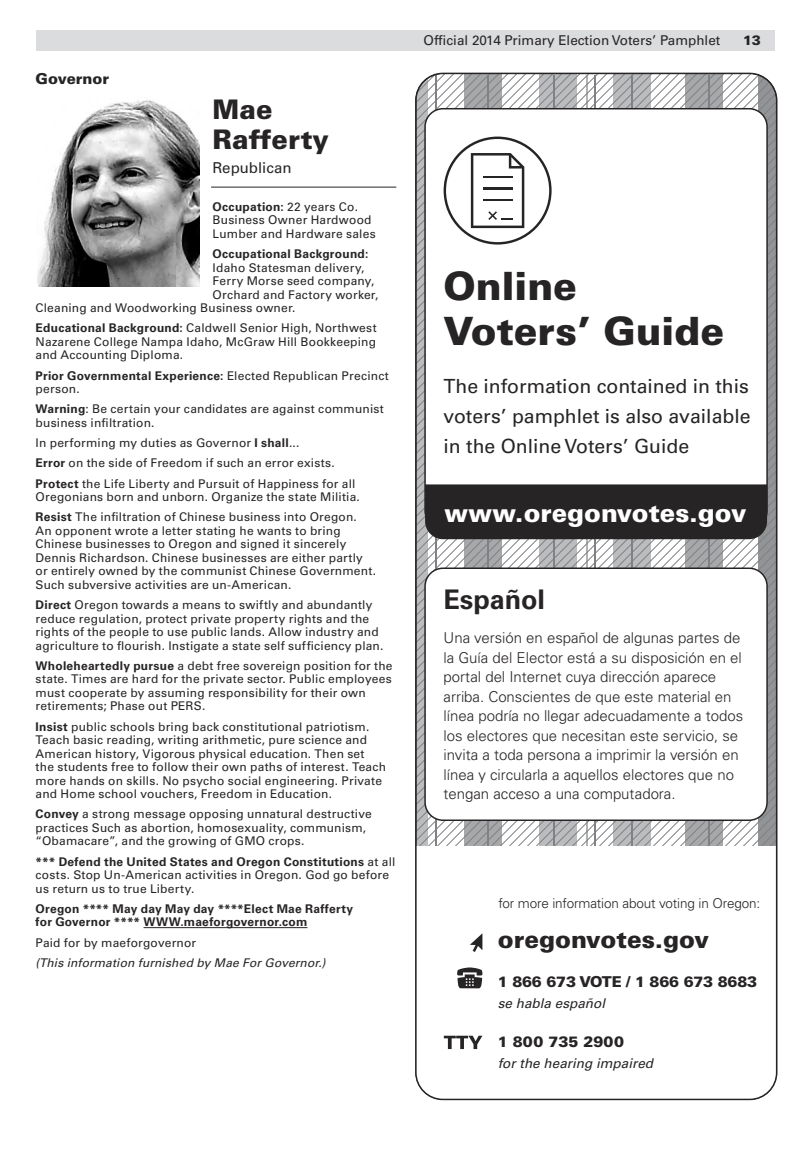
<style>
.page{position:relative;width:810px;height:1161px;background:#fff}
.page>*{position:absolute;margin:0;border:0;box-sizing:border-box;transform-origin:0 0}
.t1{font:900 39px/45px "Univers LT Std";letter-spacing:-.005em;color:#272425}
.t2{font:900 27px/30px "Univers LT Std";color:#272425}
.t3{font:700 27px "Univers LT Std";letter-spacing:-.005em;color:#272425}
.t4{font:900 25.35px "Univers LT Std";color:#fff}
.t5{font:900 24px "Univers LT Std";color:#272425}
.t6{font:19.5px/30px "Univers LT Std";color:#272425;text-align:justify}
.t7{font:300 15px/19.5px "Univers LT Std";color:#272425}
.t8{font:900 15px "Univers LT Std";letter-spacing:-.015em;color:#272425}
.t9{font:15px "Univers LT Std";color:#272425}
.t10{font:13.5px "Univers LT Std";color:#272425}
.t11{font:300 13.5px "Univers LT Std";letter-spacing:-.01em;color:#272425}
.t12{font:italic 13.5px "Univers LT Std";color:#272425}
.t13{font:900 13.5px "Univers LT Std";color:#272425}
.t14{font:12px/13.5px "Univers LT Std";letter-spacing:.015em;color:#272425}
.t15{font:700 12px/13.5px "Univers LT Std";letter-spacing:.02em;color:#272425}
.t16{font:italic 12px "Univers LT Std";letter-spacing:.01em;color:#272425}
.s1{font-weight:700}
</style>
<div class="page">
<div style="left:36px;top:30px;width:738px;height:20px;background:#dbdcdd"></div>
<img style="left:37px;top:100px;width:162px;height:186px">
<hr style="left:211px;top:187px;width:185px;height:1px;background:#272425">
<hr style="left:144px;top:927px;width:163px;height:1px;background:#272425">
<svg style="left:416px;top:73px;width:361px;height:1026px"></svg>
<svg style="left:417px;top:846px;width:360px;height:253px"></svg>
<svg style="left:444px;top:1036px;width:38px;height:13px"></svg>
<svg style="left:457px;top:968px;width:26px;height:20px"></svg>
<svg style="left:470px;top:933px;width:12px;height:19px"></svg>
<div style="left:415px;top:73px;width:362px;height:1027px;border:2px solid #272425;border-radius:27px"></div>
<div style="left:425px;top:568px;width:342px;height:252px;background:#fff;border-radius:18px"></div>
<div style="left:424px;top:568px;width:344px;height:253px;border:2px solid #272425;border-radius:18px"></div>
<div style="left:425px;top:109px;width:342px;height:420px;background:#fff;border-radius:18px"></div>
<div style="left:424px;top:108px;width:344px;height:421px;border:2px solid #272425;border-radius:18px"></div>
<div style="left:425px;top:484px;width:342px;height:55px;background:#272425"></div>
<svg style="left:444px;top:137px;width:108px;height:108px"></svg>
<p class="t8" style="left:36px;top:69px;width:75px">Governor</p>
<h2 class="t2" style="left:213px;top:94px;width:118px">Mae<br>Rafferty</h2>
<p class="t9" style="left:213px;top:159px;width:80px">Republican</p>
<p class="t14" style="left:213px;top:200px;width:165px"><span class="s1">Occupation:</span> 22 years Co.<br>Business Owner Hardwood<br>Lumber and Hardware sales</p>
<p class="t15" style="left:213px;top:247px;width:157px">Occupational Background:</p>
<p class="t14" style="left:213px;top:261px;width:153px">Idaho Statesman delivery,</p>
<p class="t14" style="left:213px;top:274px;width:163px">Ferry Morse seed company,</p>
<p class="t14" style="left:213px;top:288px;width:167px">Orchard and Factory worker,</p>
<p class="t14" style="left:36px;top:301px;width:262px">Cleaning and Woodworking Business owner.</p>
<p class="t14" style="left:36px;top:322px;width:343px;text-align:justify"><span class="s1">Educational Background:</span> Caldwell Senior High, Northwest Nazarene College Nampa Idaho, McGraw Hill Bookkeeping and Accounting Diploma.</p>
<p class="t14" style="left:36px;top:369px;width:355px"><span class="s1">Prior Governmental Experience:</span> Elected Republican Precinct person.</p>
<p class="t14" style="left:36px;top:402px;width:350px"><span class="s1">Warning</span>: Be certain your candidates are against communist business infiltration.</p>
<p class="t14" style="left:36px;top:433px;width:321px;line-height:20.2px">In performing my duties as Governor <span class="s1">I shall</span>...<br><span class="s1">Error</span> on the side of Freedom if such an error exists.<br><span class="s1">Protect</span> the Life Liberty and Pursuit of Happiness for all</p>
<p class="t14" style="left:36px;top:487px;width:326px;line-height:20.2px">Oregonians born and unborn. Organize the state Militia.<br><span class="s1">Resist</span> The infiltration of Chinese business into Oregon.</p>
<p class="t14" style="left:36px;top:524px;width:342px">An opponent wrote a letter stating he wants to bring Chinese businesses to Oregon and signed it sincerely Dennis Richardson. Chinese businesses are either partly or entirely owned by the communist Chinese Government.<br>Such subversive activities are un-American.</p>
<p class="t14" style="left:36px;top:598px;width:349px"><span class="s1">Direct</span> Oregon towards a means to swiftly and abundantly reduce regulation, protect private property rights and the rights of the people to use public lands. Allow industry and agriculture to flourish. Instigate a state self sufficiency plan.</p>
<p class="t14" style="left:36px;top:659px;width:359px"><span class="s1">Wholeheartedly pursue</span> a debt free sovereign position for the state. Times are hard for the private sector. Public employees must cooperate by assuming responsibility for their own retirements; Phase out PERS.</p>
<p class="t14" style="left:36px;top:720px;width:352px"><span class="s1">Insist</span> public schools bring back constitutional patriotism.<br>Teach basic reading, writing arithmetic, pure science and American history, Vigorous physical education. Then set<br>the students free to follow their own paths of interest. Teach more hands on skills. No psycho social engineering. Private and Home school vouchers, Freedom in Education.</p>
<p class="t14" style="left:36px;top:807px;width:338px"><span class="s1">Convey</span> a strong message opposing unnatural destructive practices Such as abortion, homosexuality, communism, “Obamacare”, and the growing of GMO crops.</p>
<p class="t14" style="left:36px;top:855px;width:361px"><span class="s1">*** Defend the United States and Oregon Constitutions</span> at all costs. Stop Un-American activities in Oregon. God go before us return us to true Liberty.</p>
<p class="t15" style="left:36px;top:902px;width:319px">Oregon **** May day May day ****Elect Mae Rafferty for Governor **** WWW.maeforgovernor.com</p>
<p class="t14" style="left:36px;top:936px;width:162px">Paid for by maeforgovernor</p>
<p class="t16" style="left:36px;top:955px;width:291px">(This information furnished by Mae For Governor.)</p>
<p class="t10" style="left:424px;top:32px;width:298px">Official 2014 Primary Election Voters’ Pamphlet</p>
<p class="t13" style="left:743px;top:32px;width:19px">13</p>
<h1 class="t1" style="left:444px;top:263px;width:282px">Online<br>Voters’ Guide</h1>
<h3 class="t6" style="left:444px;top:371px;width:308px">The information contained in this voters’ pamphlet is also available in the Online Voters’ Guide</h3>
<h3 class="t4" style="left:445px;top:497px;width:303px">www.oregonvotes.gov</h3>
<h2 class="t3" style="left:444px;top:583px;width:103px">Español</h2>
<p class="t7" style="left:444px;top:628px;width:301px">Una versión en español de algunas partes de la Guía del Elector está a su disposición en el portal del Internet cuya dirección aparece arriba. Conscientes de que este material en línea podría no llegar adecuadamente a todos los electores que necesitan este servicio, se invita a toda persona a imprimir la versión en línea y circularla a aquellos electores que no tengan acceso a una computadora.</p>
<p class="t11" style="left:498px;top:895px;width:263px">for more information about voting in Oregon:</p>
<h3 class="t5" style="left:498px;top:924px;width:213px">oregonvotes.gov</h3>
<p class="t8" style="left:498px;top:972px;width:261px">1 866 673 VOTE / 1 866 673 8683</p>
<p class="t12" style="left:498px;top:995px;width:109px">se habla español</p>
<p class="t8" style="left:498px;top:1032px;width:128px">1 800 735 2900</p>
<p class="t12" style="left:498px;top:1055px;width:157px">for the hearing impaired</p>
</div>
